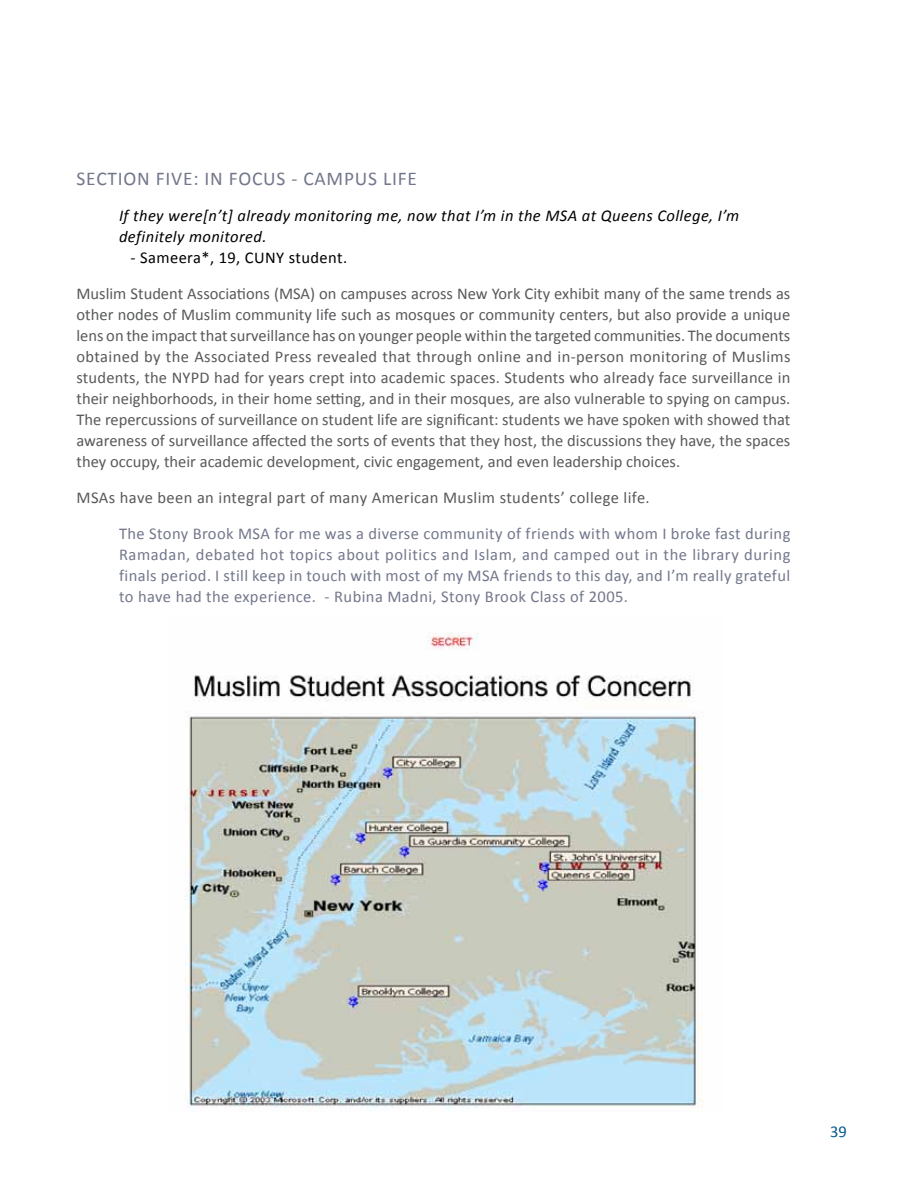
<style>
.page{position:relative;width:918px;height:1188px;background:#fff}
.page>*{position:absolute;margin:0;border:0;box-sizing:border-box;transform-origin:0 0}
.t1{font:19.5px "Calibri";letter-spacing:.04em;color:#73778b}
.t2{font:16.5px/21px "Calibri";letter-spacing:.015em;color:#58595b}
.t3{font:16.5px/21px "Calibri";letter-spacing:.025em;color:#73778b;text-align:justify}
.t4{font:italic 16.5px/21px "Calibri";letter-spacing:.025em;color:#000}
.t5{font:16.5px "Calibri";color:#035a8d}
.s1{font-style:italic;color:#000}
.s2{color:#000}
</style>
<div class="page">
<img style="left:184px;top:632px;width:519px;height:476px">
<p class="t1" style="left:77px;top:166px;width:342px">SECTION FIVE: IN FOCUS - CAMPUS LIFE</p>
<p class="t4" style="left:119px;top:204px;width:622px">If they were[n’t] already monitoring me, now that I’m in the MSA at Queens College, I’m definitely monitored.</p>
<p class="t2" style="left:77px;top:239px;width:715px;line-height:36px;text-indent:54px"><span class="s1">-</span> <span class="s2">Sameera*, 19, CUNY student.<br></span>Muslim Student Associations (MSA) on campuses across New York City exhibit many of the same trends as</p>
<p class="t2" style="left:77px;top:304px;width:716px;text-align:justify">other nodes of Muslim community life such as mosques or community centers, but also provide a unique lens on the impact that surveillance has on younger people within the targeted communities. The documents obtained by the Associated Press revealed that through online and in-person monitoring of Muslims students, the NYPD had for years crept into academic spaces. Students who already face surveillance in their neighborhoods, in their home setting, and in their mosques, are also vulnerable to spying on campus.<br>The repercussions of surveillance on student life are significant: students we have spoken with showed that awareness of surveillance affected the sorts of events that they host, the discussions they have, the spaces they occupy, their academic development, civic engagement, and even leadership choices.</p>
<p class="t2" style="left:77px;top:487px;width:575px">MSAs have been an integral part of many American Muslim students’ college life.</p>
<p class="t3" style="left:119px;top:523px;width:673px">The Stony Brook MSA for me was a diverse community of friends with whom I broke fast during Ramadan, debated hot topics about politics and Islam, and camped out in the library during finals period. I still keep in touch with most of my MSA friends to this day, and I’m really grateful to have had the experience. - Rubina Madni, Stony Brook Class of 2005.</p>
<p class="t5" style="left:830px;top:1121px;width:18px">39</p>
</div>
